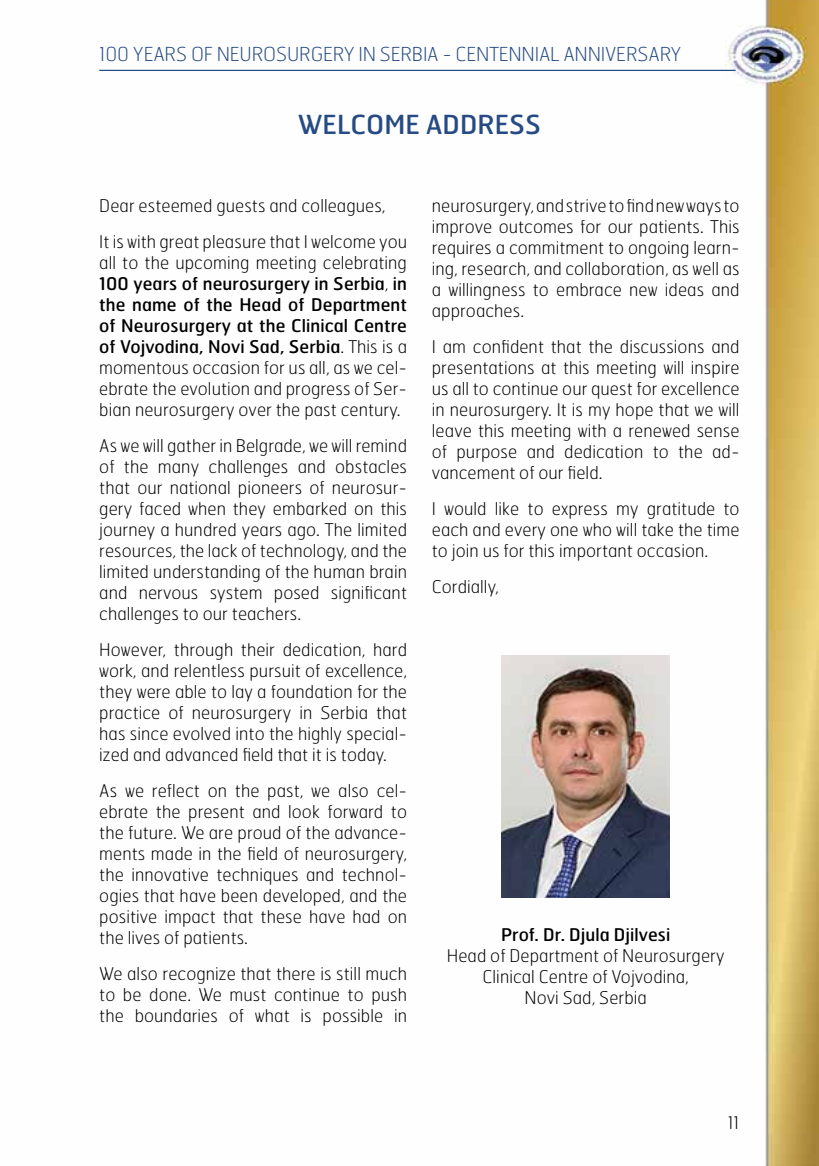
<style>
.page{position:relative;width:819px;height:1166px;background:#fff}
.page>*{position:absolute;margin:0;border:0;box-sizing:border-box;transform-origin:0 0}
.t1{font:26.25px "Hermes FB";color:#264b84}
.t2{font:100 19.25px "Hermes FB";letter-spacing:-.01em;color:#264b84}
.t3{font:100 17.5px/21px "Hermes FB";letter-spacing:.005em;color:#000;text-align:justify}
.t4{font:17.5px "Hermes FB";letter-spacing:.005em;color:#000}
.s1{font-weight:400}
</style>
<div class="page">
<img style="left:99px;top:0;width:720px;height:1166px">
<hr style="left:99px;top:70px;width:636px;height:1px;background:#264b84">
<img style="left:502px;top:656px;width:167px;height:241px">
<p class="t2" style="left:99px;top:42px;width:583px">100 years of neurosurgery in Serbia - Centennial anniversary</p>
<h1 class="t1" style="left:298px;top:103px;width:245px">WELCOME ADDRESS</h1>
<p class="t3" style="left:99px;top:187px;width:309px;line-height:35.9px">Dear esteemed guests and colleagues,<br>It is with great pleasure that I welcome you</p>
<p class="t3" style="left:99px;top:252px;width:309px">all to the upcoming meeting celebrating <span class="s1">100 years of neurosurgery in Serbia</span>, <span class="s1">in the name of the Head of Department of Neurosurgery at the Clinical Centre of Vojvodina, Novi Sad, Serbia</span>. This is a momentous occasion for us all, as we cel&shy;ebrate the evolution and progress of Ser&shy;bian neurosurgery over the past century.</p>
<p class="t3" style="left:99px;top:434px;width:309px">As we will gather in Belgrade, we will remind of the many challenges and obstacles that our national pioneers of neurosur&shy;gery faced when they embarked on this journey a hundred years ago. The limited resources, the lack of technology, and the limited understanding of the human brain and nervous system posed significant challenges to our teachers.</p>
<p class="t3" style="left:99px;top:638px;width:309px">However, through their dedication, hard work, and relentless pursuit of excellence, they were able to lay a foundation for the practice of neurosurgery in Serbia that has since evolved into the highly special&shy;ized and advanced field that it is today.</p>
<p class="t3" style="left:99px;top:779px;width:309px">As we reflect on the past, we also cel&shy;ebrate the present and look forward to the future. We are proud of the advance&shy;ments made in the field of neurosurgery, the innovative techniques and technol&shy;ogies that have been developed, and the positive impact that these have had on the lives of patients.</p>
<p class="t3" style="left:99px;top:962px;width:309px">We also recognize that there is still much to be done. We must continue to push the boundaries of what is possible in</p>
<p class="t3" style="left:432px;top:195px;width:309px">neurosurgery, and strive to find new ways to improve outcomes for our patients. This requires a commitment to ongoing learn&shy;ing, research, and collaboration, as well as a willingness to embrace new ideas and approaches.</p>
<p class="t3" style="left:432px;top:336px;width:309px">I am confident that the discussions and presentations at this meeting will inspire us all to continue our quest for excellence in neurosurgery. It is my hope that we will leave this meeting with a renewed sense of purpose and dedication to the ad&shy;vancement of our field.</p>
<p class="t3" style="left:432px;top:497px;width:309px">I would like to express my gratitude to each and every one who will take the time to join us for this important occasion.</p>
<p class="t3" style="left:432px;top:575px;width:69px">Cordially,</p>
<p class="t4" style="left:501px;top:919px;width:171px">Prof. dr. Djula Djilvesi</p>
<p class="t3" style="left:447px;top:944px;width:279px;text-align:center">Head of Department of Neurosurgery<br>Clinical Centre of Vojvodina,<br>Novi Sad, Serbia</p>
<p class="t3" style="left:727px;top:1112px;width:13px">11</p>
</div>
